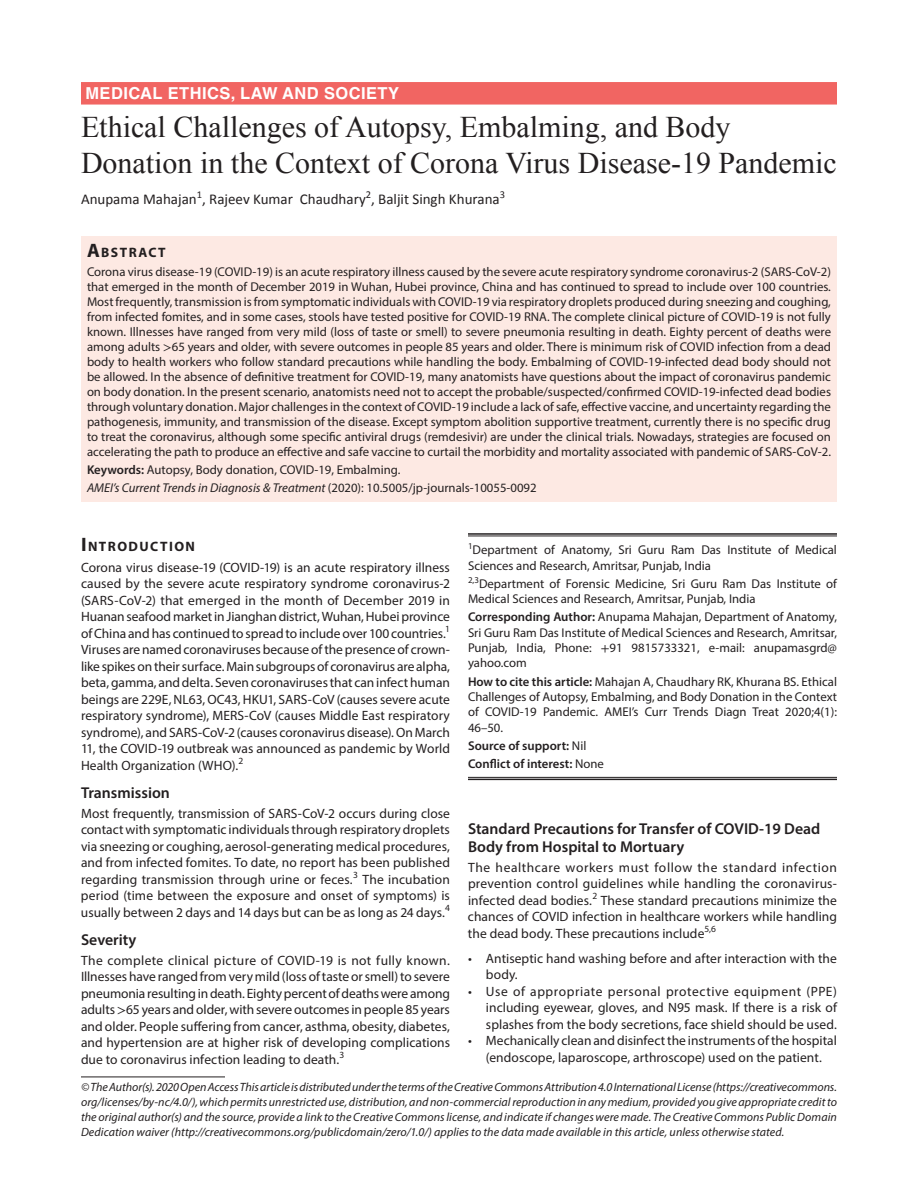
<style>
.page{position:relative;width:918px;height:1188px;background:#fff}
.page>*{position:absolute;margin:0;border:0;box-sizing:border-box;transform-origin:0 0}
.t1{font:30px/36px "Times New Roman";color:#231f20}
.t2{font:700 16.5px "Helvetica LT Std";letter-spacing:.025em;color:#fff}
.t3{font:600 15.75px/18px "Myriad Pro";color:#231f20}
.t4{font:15px "Calibri";color:#231f20}
.t5{font:700 13.65px "Myriad Pro";letter-spacing:.105em;color:#231f20}
.t6{font:13.5px/16.5px "Myriad Pro";letter-spacing:.005em;color:#231f20;text-align:justify}
.t7{font:12.75px/15px "Myriad Pro";color:#231f20;text-align:justify}
.t8{font:600 12.75px/18.3px "Myriad Pro";color:#231f20}
.t9{font:italic 12px/15px "Myriad Pro";letter-spacing:.005em;color:#231f20;text-align:justify}
.s1{font-size:19.5px}
.s2{font-family:"STIX"}
.s3{font-weight:600}
.s4{font-style:italic}
.s5{font-weight:400}
</style>
<div class="page">
<div style="left:81px;top:82px;width:756px;height:23px;background:#f16562"></div>
<div style="left:81px;top:236px;width:756px;height:26px;background:#fde9e3"></div>
<div style="left:81px;top:261px;width:756px;height:204px;background:#fde9e3"></div>
<div style="left:81px;top:459px;width:756px;height:24px;background:#fde9e3"></div>
<div style="left:81px;top:477px;width:756px;height:24px;background:#fde9e3"></div>
<hr style="left:468px;top:533px;width:369px;height:2px;background:#231f20">
<hr style="left:468px;top:536px;width:369px;height:1px;background:#231f20">
<hr style="left:468px;top:777px;width:369px;height:1px;background:#231f20">
<hr style="left:468px;top:779px;width:369px;height:1px;background:#231f20">
<hr style="left:81px;top:1077px;width:144px;height:1px;background:#231f20">
<p class="t2" style="left:86px;top:83px;width:315px">MEDICAL ETHICS, LAW AND SOCIETY</p>
<h1 class="t1" style="left:81px;top:108px;width:757px">Ethical Challenges of Autopsy, Embalming, and Body<br>Donation in the Context of Corona Virus Disease-19 Pandemic</h1>
<p class="t4" style="left:81px;top:190px;width:426px">Anupama Mahajan<sup>1</sup>, Rajeev Kumar Chaudhary<sup>2</sup>, Baljit Singh Khurana<sup>3</sup></p>
<p class="t5" style="left:87px;top:243px;width:80px"><span class="s1">A</span>BSTRACT</p>
<p class="t7" style="left:87px;top:264px;width:746px">Corona virus disease-19 (COVID-19) is an acute respiratory illness caused by the severe acute respiratory syndrome coronavirus-2 (SARS-CoV-2) that emerged in the month of December 2019 in Wuhan, Hubei province, China and has continued to spread to include over 100 countries.<br>Most frequently, transmission is from symptomatic individuals with COVID-19 via respiratory droplets produced during sneezing and coughing, from infected fomites, and in some cases, stools have tested positive for COVID-19 RNA. The complete clinical picture of COVID-19 is not fully known. Illnesses have ranged from very mild (loss of taste or smell) to severe pneumonia resulting in death. Eighty percent of deaths were among adults <span class="s2">&gt;</span>65 years and older, with severe outcomes in people 85 years and older. There is minimum risk of COVID infection from a dead body to health workers who follow standard precautions while handling the body. Embalming of COVID-19-infected dead body should not be allowed. In the absence of definitive treatment for COVID-19, many anatomists have questions about the impact of coronavirus pandemic on body donation. In the present scenario, anatomists need not to accept the probable/suspected/confirmed COVID-19-infected dead bodies through voluntary donation. Major challenges in the context of COVID-19 include a lack of safe, effective vaccine, and uncertainty regarding the pathogenesis, immunity, and transmission of the disease. Except symptom abolition supportive treatment, currently there is no specific drug to treat the coronavirus, although some specific antiviral drugs (remdesivir) are under the clinical trials. Nowadays, strategies are focused on accelerating the path to produce an effective and safe vaccine to curtail the morbidity and mortality associated with pandemic of SARS-CoV-2.</p>
<p class="t7" style="left:87px;top:461px;width:451px;line-height:18px"><span class="s3">Keywords:</span> Autopsy, Body donation, COVID-19, Embalming.<br><span class="s4">AMEI’s Current Trends in Diagnosis &amp; Treatment</span> (2020): 10.5005/jp-journals-10055-0092</p>
<p class="t5" style="left:81px;top:537px;width:116px"><span class="s1">I</span>NTRODUCTION</p>
<p class="t6" style="left:81px;top:559px;width:371px">Corona virus disease-19 (COVID-19) is an acute respiratory illness caused by the severe acute respiratory syndrome coronavirus-2 (SARS-CoV-2) that emerged in the month of December 2019 in Huanan seafood market in Jianghan district, Wuhan, Hubei province of China and has continued to spread to include over 100 countries.<sup>1<br></sup>Viruses are named coronaviruses because of the presence of crown&shy;like spikes on their surface. Main subgroups of coronavirus are alpha, beta, gamma, and delta. Seven coronaviruses that can infect human beings are 229E, NL63, OC43, HKU1, SARS-CoV (causes severe acute respiratory syndrome), MERS-CoV (causes Middle East respiratory syndrome), and SARS-CoV-2 (causes coronavirus disease). On March 11, the COVID-19 outbreak was announced as pandemic by World Health Organization (WHO).<sup>2</sup></p>
<p class="t3" style="left:81px;top:784px;width:90px">Transmission</p>
<p class="t6" style="left:81px;top:805px;width:371px">Most frequently, transmission of SARS-CoV-2 occurs during close contact with symptomatic individuals through respiratory droplets via sneezing or coughing, aerosol-generating medical procedures, and from infected fomites. To date, no report has been published regarding transmission through urine or feces.<sup>3</sup> The incubation period (time between the exposure and onset of symptoms) is usually between 2 days and 14 days but can be as long as 24 days.<sup>4</sup></p>
<p class="t3" style="left:81px;top:931px;width:57px">Severity</p>
<p class="t6" style="left:81px;top:952px;width:371px">The complete clinical picture of COVID-19 is not fully known.<br>Illnesses have ranged from very mild (loss of taste or smell) to severe pneumonia resulting in death. Eighty percent of deaths were among adults <span class="s2">&gt;</span>65 years and older, with severe outcomes in people 85 years and older. People suffering from cancer, asthma, obesity, diabetes, and hypertension are at higher risk of developing complications due to coronavirus infection leading to death.<sup>3</sup></p>
<p class="t7" style="left:468px;top:542px;width:370px"><sup>1</sup>Department of Anatomy, Sri Guru Ram Das Institute of Medical<br>Sciences and Research, Amritsar, Punjab, India</p>
<p class="t7" style="left:468px;top:576px;width:371px"><sup>2,3</sup>Department of Forensic Medicine, Sri Guru Ram Das Institute of<br>Medical Sciences and Research, Amritsar, Punjab, India</p>
<p class="t7" style="left:468px;top:609px;width:371px"><span class="s3">Corresponding Author:</span> Anupama Mahajan, Department of Anatomy, Sri Guru Ram Das Institute of Medical Sciences and Research, Amritsar, Punjab, India, Phone: <span class="s2">+</span>91 9815733321, e-mail: anupamasgrd@ yahoo.com</p>
<p class="t7" style="left:468px;top:673px;width:371px"><span class="s3">How to cite this article:</span> Mahajan A, Chaudhary RK, Khurana BS. Ethical Challenges of Autopsy, Embalming, and Body Donation in the Context of COVID-19 Pandemic. AMEI’s Curr Trends Diagn Treat 2020;4(1):<br>46–50.</p>
<p class="t8" style="left:468px;top:736px;width:137px">Source of support: <span class="s5">Nil<br></span>Conflict of interest: <span class="s5">None</span></p>
<p class="t3" style="left:468px;top:820px;width:354px">Standard Precautions for Transfer of COVID-19 Dead<br>Body from Hospital to Mortuary</p>
<p class="t6" style="left:468px;top:859px;width:371px">The healthcare workers must follow the standard infection prevention control guidelines while handling the coronavirus&shy;infected dead bodies.<sup>2</sup> These standard precautions minimize the chances of COVID infection in healthcare workers while handling the dead body. These precautions include<sup>5,6</sup></p>
<p class="t6" style="left:486px;top:950px;width:352px;text-indent:-18px">• Antiseptic hand washing before and after interaction with the body.</p>
<p class="t6" style="left:486px;top:983px;width:353px;text-indent:-18px">• Use of appropriate personal protective equipment (PPE) including eyewear, gloves, and N95 mask. If there is a risk of splashes from the body secretions, face shield should be used.</p>
<p class="t6" style="left:468px;top:1032px;width:370px;text-align:center">• Mechanically clean and disinfect the instruments of the hospital (endoscope, laparoscope, arthroscope) used on the patient.</p>
<p class="t9" style="left:81px;top:1079px;width:758px">© The Author(s). 2020 Open Access This article is distributed under the terms of the Creative Commons Attribution 4.0 International License (https://creativecommons. org/licenses/by-nc/4.0/), which permits unrestricted use, distribution, and non-commercial reproduction in any medium, provided you give appropriate credit to the original author(s) and the source, provide a link to the Creative Commons license, and indicate if changes were made. The Creative Commons Public Domain Dedication waiver (http://creativecommons.org/publicdomain/zero/1.0/) applies to the data made available in this article, unless otherwise stated.</p>
</div>
